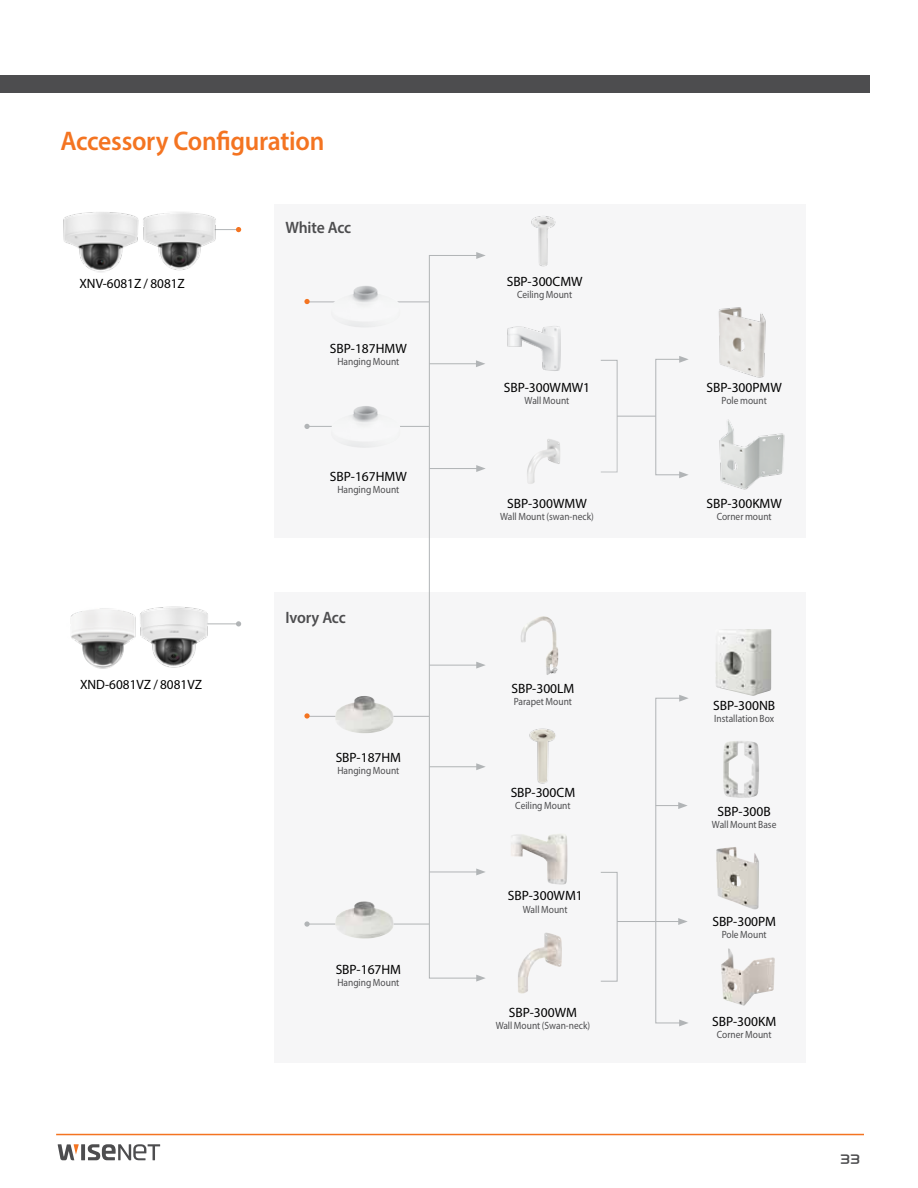
<style>
.page{position:relative;width:918px;height:1188px;background:#fff}
.page>*{position:absolute;margin:0;border:0;box-sizing:border-box;transform-origin:0 0}
.t1{font:600 27px "Myriad Pro";letter-spacing:-.01em;color:#f47421;scale:.95 1}
.t2{font:600 16.5px "Myriad Pro";letter-spacing:-.015em;color:#4d4d4f;scale:.95 1}
.t3{font:13.5px "Myriad Pro";color:#000}
.t4{font:12px "Hanwha B";color:#4d4d4f}
.t5{font:10.5px "Myriad Pro";color:#4d4d4f;scale:.9 1}
</style>
<div class="page">
<hr style="left:56px;top:1134px;width:808px;height:1px;background:#f47421">
<svg style="left:81px;top:1144px;width:4px;height:16px"></svg>
<svg style="left:88px;top:1144px;width:72px;height:16px"></svg>
<svg style="left:58px;top:1144px;width:21px;height:16px"></svg>
<div style="left:0;top:76px;width:870px;height:17px;background:#4d4d4f"></div>
<div style="left:274px;top:204px;width:531px;height:334px;background:#f6f6f7"></div>
<div style="left:274px;top:592px;width:531px;height:471px;background:#f6f6f7"></div>
<img style="left:521px;top:616px;width:37px;height:59px">
<img style="left:529px;top:728px;width:27px;height:56px">
<svg style="left:657px;top:802px;width:31px;height:7px"></svg>
<hr style="left:429px;top:363px;width:49px;height:1px;background:#b1b4b6">
<svg style="left:476px;top:360px;width:9px;height:7px"></svg>
<hr style="left:429px;top:468px;width:50px;height:1px;background:#b1b4b6">
<svg style="left:476px;top:465px;width:10px;height:7px"></svg>
<hr style="left:429px;top:665px;width:50px;height:1px;background:#b1b4b6">
<svg style="left:476px;top:662px;width:10px;height:7px"></svg>
<hr style="left:429px;top:766px;width:50px;height:1px;background:#b1b4b6">
<svg style="left:476px;top:763px;width:10px;height:7px"></svg>
<hr style="left:429px;top:872px;width:50px;height:1px;background:#b1b4b6">
<svg style="left:476px;top:869px;width:9px;height:6px"></svg>
<div style="left:655px;top:698px;width:27px;height:325px;border:1px solid #b1b4b6"></div>
<svg style="left:679px;top:1020px;width:9px;height:6px"></svg>
<svg style="left:679px;top:695px;width:10px;height:7px"></svg>
<div style="left:655px;top:359px;width:27px;height:116px;border:1px solid #b1b4b6"></div>
<svg style="left:679px;top:471px;width:10px;height:7px"></svg>
<svg style="left:679px;top:356px;width:10px;height:7px"></svg>
<svg style="left:656px;top:918px;width:32px;height:7px"></svg>
<hr style="left:617px;top:921px;width:39px;height:1px;background:#b1b4b6">
<hr style="left:617px;top:416px;width:39px;height:1px;background:#b1b4b6">
<img style="left:721px;top:948px;width:54px;height:58px">
<img style="left:716px;top:847px;width:43px;height:63px">
<img style="left:723px;top:741px;width:36px;height:57px">
<img style="left:715px;top:629px;width:56px;height:67px">
<img style="left:518px;top:932px;width:44px;height:62px">
<img style="left:511px;top:834px;width:56px;height:51px">
<div style="left:429px;top:255px;width:50px;height:723px;border:1px solid #b1b4b6"></div>
<svg style="left:476px;top:252px;width:10px;height:7px"></svg>
<svg style="left:476px;top:975px;width:10px;height:7px"></svg>
<hr style="left:308px;top:302px;width:121px;height:1px;background:#b1b4b6">
<hr style="left:187px;top:229px;width:51px;height:1px;background:#b1b4b6">
<hr style="left:187px;top:624px;width:51px;height:1px;background:#b1b4b6">
<hr style="left:308px;top:426px;width:121px;height:1px;background:#b1b4b6">
<img style="left:531px;top:216px;width:25px;height:51px">
<img style="left:507px;top:326px;width:54px;height:45px">
<img style="left:527px;top:439px;width:33px;height:45px">
<img style="left:718px;top:307px;width:48px;height:71px">
<img style="left:719px;top:419px;width:66px;height:71px">
<img style="left:331px;top:286px;width:70px;height:41px">
<img style="left:331px;top:406px;width:69px;height:42px">
<img style="left:71px;top:608px;width:65px;height:61px">
<img style="left:140px;top:606px;width:69px;height:62px">
<img style="left:63px;top:212px;width:75px;height:61px">
<img style="left:138px;top:212px;width:78px;height:59px">
<div style="left:600px;top:360px;width:18px;height:112px;border:1px solid #b1b4b6"></div>
<div style="left:600px;top:872px;width:18px;height:110px;border:1px solid #b1b4b6"></div>
<hr style="left:308px;top:716px;width:121px;height:1px;background:#b1b4b6">
<img style="left:335px;top:696px;width:59px;height:37px">
<svg style="left:236px;top:227px;width:5px;height:5px"></svg>
<svg style="left:304px;top:299px;width:6px;height:5px"></svg>
<svg style="left:304px;top:713px;width:6px;height:6px"></svg>
<svg style="left:236px;top:621px;width:5px;height:5px"></svg>
<svg style="left:304px;top:424px;width:6px;height:5px"></svg>
<svg style="left:304px;top:921px;width:6px;height:6px"></svg>
<hr style="left:308px;top:924px;width:121px;height:1px;background:#b1b4b6">
<img style="left:335px;top:901px;width:59px;height:38px">
<h1 class="t1" style="left:60px;top:124px;width:279px">Accessory Configuration</h1>
<p class="t3" style="left:79px;top:276px;width:107px">XNV-6081Z / 8081Z</p>
<p class="t3" style="left:80px;top:676px;width:124px">XND-6081VZ / 8081VZ</p>
<h2 class="t2" style="left:285px;top:217px;width:71px">White Acc</h2>
<p class="t3" style="left:330px;top:340px;width:78px">SBP-187HMW</p>
<p class="t5" style="left:337px;top:355px;width:70px">Hanging Mount</p>
<p class="t3" style="left:330px;top:468px;width:78px">SBP-167HMW</p>
<p class="t5" style="left:337px;top:483px;width:70px">Hanging Mount</p>
<h2 class="t2" style="left:285px;top:607px;width:65px">Ivory Acc</h2>
<p class="t3" style="left:336px;top:749px;width:67px">SBP-187HM</p>
<p class="t5" style="left:337px;top:764px;width:70px">Hanging Mount</p>
<p class="t3" style="left:336px;top:962px;width:67px">SBP-167HM</p>
<p class="t5" style="left:337px;top:976px;width:70px">Hanging Mount</p>
<p class="t3" style="left:507px;top:273px;width:77px">SBP-300CMW</p>
<p class="t5" style="left:517px;top:288px;width:63px">Ceiling Mount</p>
<p class="t3" style="left:504px;top:379px;width:88px">SBP-300WMW1</p>
<p class="t5" style="left:525px;top:394px;width:51px">Wall Mount</p>
<p class="t3" style="left:507px;top:495px;width:81px">SBP-300WMW</p>
<p class="t5" style="left:500px;top:510px;width:106px">Wall Mount (swan-neck)</p>
<p class="t3" style="left:511px;top:680px;width:65px">SBP-300LM</p>
<p class="t5" style="left:514px;top:695px;width:66px">Parapet Mount</p>
<p class="t3" style="left:511px;top:784px;width:66px">SBP-300CM</p>
<p class="t5" style="left:515px;top:799px;width:63px">Ceiling Mount</p>
<p class="t3" style="left:508px;top:887px;width:77px">SBP-300WM1</p>
<p class="t5" style="left:523px;top:903px;width:51px">Wall Mount</p>
<p class="t3" style="left:509px;top:1004px;width:70px">SBP-300WM</p>
<p class="t5" style="left:496px;top:1019px;width:107px">Wall Mount (Swan-neck)</p>
<p class="t3" style="left:707px;top:379px;width:77px">SBP-300PMW</p>
<p class="t5" style="left:722px;top:394px;width:52px">Pole mount</p>
<p class="t3" style="left:706px;top:495px;width:77px">SBP-300KMW</p>
<p class="t5" style="left:717px;top:510px;width:63px">Corner mount</p>
<p class="t3" style="left:713px;top:698px;width:64px">SBP-300NB</p>
<p class="t5" style="left:714px;top:712px;width:68px">Installation Box</p>
<p class="t3" style="left:718px;top:803px;width:55px">SBP-300B</p>
<p class="t5" style="left:712px;top:818px;width:73px">Wall Mount Base</p>
<p class="t3" style="left:712px;top:913px;width:65px">SBP-300PM</p>
<p class="t5" style="left:722px;top:928px;width:51px">Pole Mount</p>
<p class="t3" style="left:712px;top:1013px;width:66px">SBP-300KM</p>
<p class="t5" style="left:717px;top:1028px;width:62px">Corner Mount</p>
<p class="t4" style="left:841px;top:1153px;width:21px">33</p>
</div>
